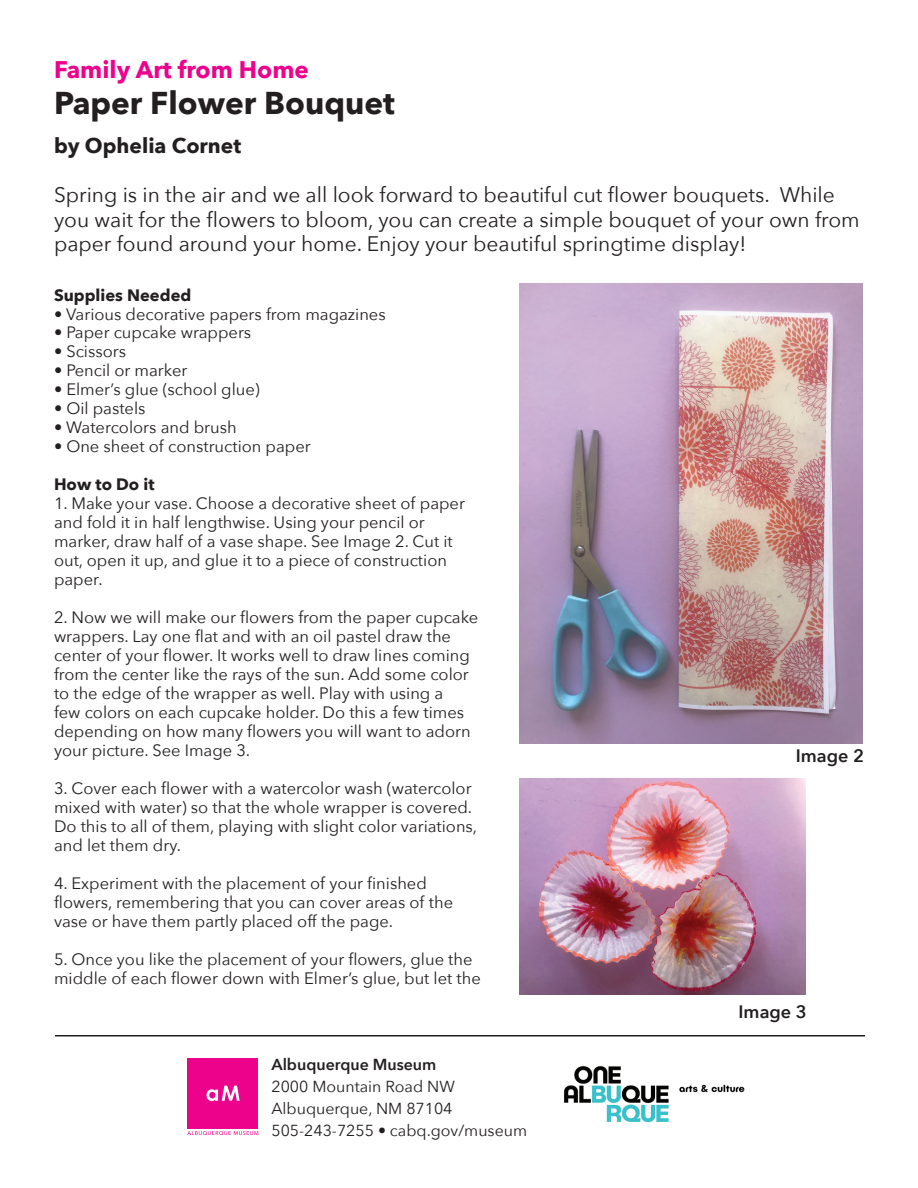
<style>
.page{position:relative;width:918px;height:1188px;background:#fff}
.page>*{position:absolute;margin:0;border:0;box-sizing:border-box;transform-origin:0 0}
.t1{font:700 31.5px "Avenir Next";color:#231f20}
.t2{font:700 24px "Avenir Next";color:#ed028c}
.t3{font:21px/24.2px "Avenir Next";color:#231f20}
.t4{font:700 21px "Avenir Next";color:#231f20}
.t5{font:600 18px "Avenir Next";color:#231f20}
.t6{font:16.5px/19px "Avenir Next";color:#231f20}
.t7{font:700 16.5px "Avenir Next";color:#231f20}
.t8{font:15.9px/22px "Avenir Next";color:#231f20}
.t9{font:600 15.9px "Avenir Next";color:#231f20}
</style>
<div class="page">
<div style="left:187px;top:1058px;width:71px;height:71px;background:#ed028c"></div>
<svg style="left:206px;top:1086px;width:34px;height:15px"></svg>
<svg style="left:187px;top:1131px;width:71px;height:4px"></svg>
<hr style="left:55px;top:1035px;width:810px;height:1px;background:#231f20">
<img style="left:564px;top:1066px;width:181px;height:57px">
<img style="left:519px;top:284px;width:343px;height:460px">
<img style="left:519px;top:778px;width:287px;height:217px">
<h2 class="t2" style="left:54px;top:49px;width:256px">Family Art from Home</h2>
<h1 class="t1" style="left:54px;top:76px;width:343px">Paper Flower Bouquet</h1>
<p class="t4" style="left:54px;top:128px;width:189px">by Ophelia Cornet</p>
<p class="t3" style="left:54px;top:182px;width:807px">Spring is in the air and we all look forward to beautiful cut flower bouquets. While you wait for the flowers to bloom, you can create a simple bouquet of your own from paper found around your home. Enjoy your beautiful springtime display!</p>
<p class="t7" style="left:54px;top:280px;width:139px">Supplies Needed</p>
<p class="t6" style="left:54px;top:304px;width:333px">• Various decorative papers from magazines</p>
<p class="t6" style="left:54px;top:323px;width:199px">• Paper cupcake wrappers</p>
<p class="t6" style="left:54px;top:341px;width:74px">• Scissors</p>
<p class="t6" style="left:54px;top:360px;width:135px">• Pencil or marker</p>
<p class="t6" style="left:54px;top:379px;width:207px">• Elmer’s glue (school glue)</p>
<p class="t6" style="left:54px;top:398px;width:93px">• Oil pastels</p>
<p class="t6" style="left:54px;top:417px;width:184px">• Watercolors and brush</p>
<p class="t6" style="left:54px;top:436px;width:258px">• One sheet of construction paper</p>
<p class="t7" style="left:54px;top:470px;width:102px">How to Do it</p>
<p class="t6" style="left:54px;top:493px;width:413px">1. Make your vase. Choose a decorative sheet of paper and fold it in half lengthwise. Using your pencil or marker, draw half of a vase shape. See Image 2. Cut it out, open it up, and glue it to a piece of construction paper.</p>
<p class="t6" style="left:54px;top:607px;width:426px">2. Now we will make our flowers from the paper cupcake wrappers. Lay one flat and with an oil pastel draw the center of your flower. It works well to draw lines coming from the center like the rays of the sun. Add some color to the edge of the wrapper as well. Play with using a<br>few colors on each cupcake holder. Do this a few times depending on how many flowers you will want to adorn your picture. See Image 3.</p>
<p class="t6" style="left:54px;top:778px;width:425px">3. Cover each flower with a watercolor wash (watercolor mixed with water) so that the whole wrapper is covered.<br>Do this to all of them, playing with slight color variations, and let them dry.</p>
<p class="t6" style="left:54px;top:873px;width:401px">4. Experiment with the placement of your finished flowers, remembering that you can cover areas of the vase or have them partly placed off the page.</p>
<p class="t6" style="left:54px;top:949px;width:428px">5. Once you like the placement of your flowers, glue the middle of each flower down with Elmer’s glue, but let the</p>
<p class="t9" style="left:271px;top:1051px;width:166px">Albuquerque Museum</p>
<p class="t8" style="left:271px;top:1075px;width:257px">2000 Mountain Road NW<br>Albuquerque, NM 87104<br>505-243-7255 • cabq.gov/museum</p>
<p class="t5" style="left:796px;top:740px;width:70px">Image 2</p>
<p class="t5" style="left:739px;top:996px;width:70px">Image 3</p>
</div>
